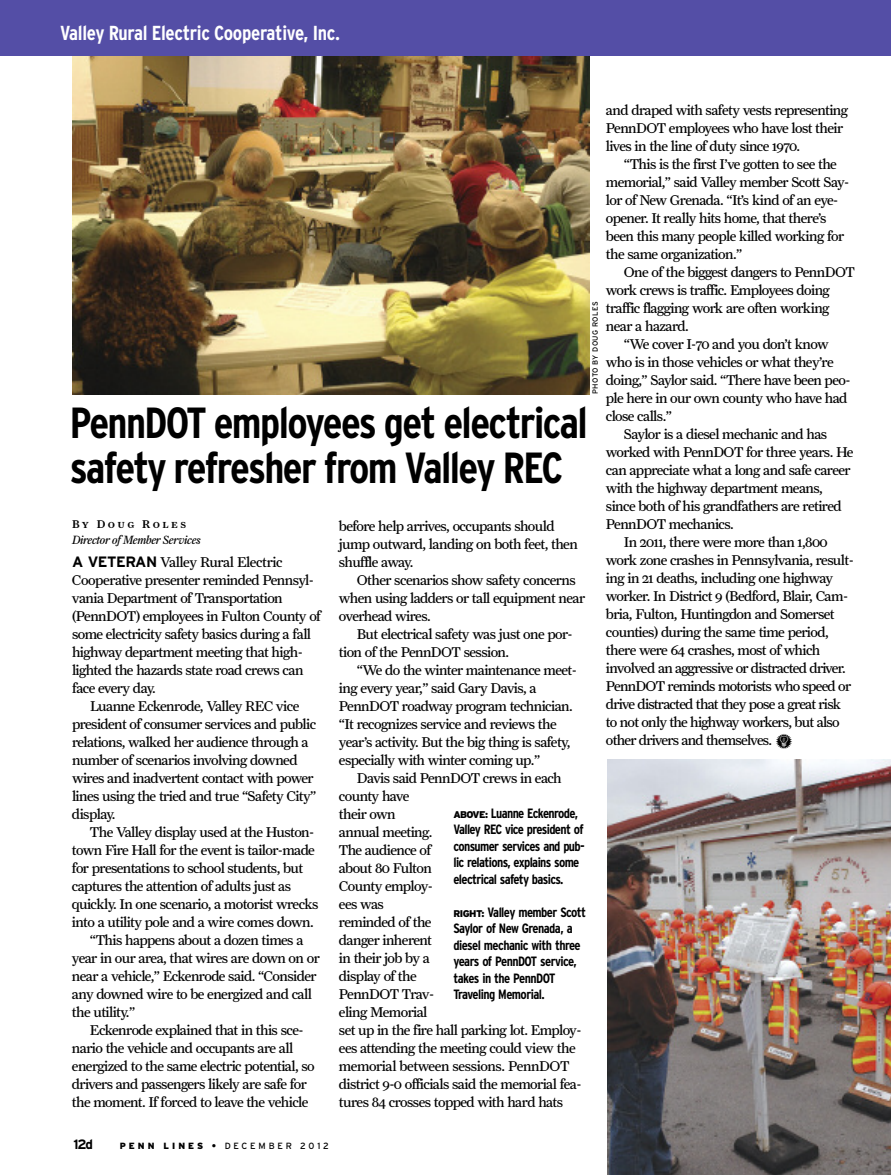
<style>
.page{position:relative;width:891px;height:1175px;background:#fff}
.page>*{position:absolute;margin:0;border:0;box-sizing:border-box;transform-origin:0 0}
.t1{font:700 condensed 43.5px/45px "Interstate";letter-spacing:-.035em;color:#000}
.t2{font:700 condensed 20.25px "Interstate";letter-spacing:-.015em;color:#fff}
.t3{font:14.25px/18px "Farnham Text";letter-spacing:-.04em;color:#000}
.t4{font:700 condensed 13.5px/16.5px "Interstate";letter-spacing:-.05em;color:#000}
.t5{font:700 13.5px "Interstate";color:#000}
.t6{font:italic 12px "Farnham Display";letter-spacing:-.025em;color:#000}
.t7{font:11.25px "Farnham Display Medium SC";letter-spacing:.215em;color:#000}
.t8{font:9px "Interstate";letter-spacing:.31em;color:#000}
.t9{font:7.5px "Interstate";letter-spacing:.045em;color:#000}
.s1{font-family:"PF Household Items";font-size:15px}
.s2{font-family:"Interstate";font-weight:700;font-size:15px}
.s3{font-weight:900;font-stretch:normal;font-size:9.75px}
.s4{font-weight:900}
.s5{font-weight:700}
</style>
<div class="page">
<img style="left:607px;top:759px;width:284px;height:415px">
<img style="left:73px;top:55px;width:516px;height:340px">
<div style="left:0;top:0;width:891px;height:55px;background:#544ea6"></div>
<h2 class="t2" style="left:60px;top:21px;width:282px">Valley Rural Electric Cooperative, Inc.</h2>
<p class="t3" style="left:606px;top:101px;width:244px">and draped with safety vests representing<br>PennDOT employees who have lost their lives in the line of duty since 1970.</p>
<p class="t3" style="left:606px;top:155px;width:245px;text-indent:18px">“This is the first I’ve gotten to see the memorial,” said Valley member Scott Say&shy;lor of New Grenada. “It’s kind of an eye&shy;opener. It really hits home, that there’s been this many people killed working for the same organization.”</p>
<p class="t3" style="left:624px;top:263px;width:232px">One of the biggest dangers to PennDOT</p>
<p class="t3" style="left:606px;top:281px;width:226px">work crews is traffic. Employees doing</p>
<p class="t3" style="left:606px;top:299px;width:225px">traffic flagging work are often working</p>
<p class="t3" style="left:606px;top:317px;width:85px">near a hazard.</p>
<p class="t3" style="left:624px;top:335px;width:206px">“We cover I-70 and you don’t know</p>
<p class="t3" style="left:606px;top:353px;width:229px">who is in those vehicles or what they’re</p>
<p class="t3" style="left:606px;top:371px;width:246px">doing,” Saylor said. “There have been peo-</p>
<p class="t3" style="left:606px;top:389px;width:243px">ple here in our own county who have had</p>
<p class="t3" style="left:606px;top:407px;width:68px">close calls.”</p>
<p class="t3" style="left:624px;top:425px;width:205px">Saylor is a diesel mechanic and has</p>
<p class="t3" style="left:606px;top:443px;width:249px">worked with PennDOT for three years. He</p>
<p class="t3" style="left:606px;top:461px;width:246px">can appreciate what a long and safe career</p>
<p class="t3" style="left:606px;top:479px;width:219px">with the highway department means,</p>
<p class="t3" style="left:606px;top:497px;width:237px">since both of his grandfathers are retired</p>
<p class="t3" style="left:606px;top:515px;width:130px">PennDOT mechanics.</p>
<p class="t3" style="left:624px;top:533px;width:205px">In 2011, there were more than 1,800</p>
<p class="t3" style="left:606px;top:551px;width:249px">work zone crashes in Pennsylvania, result-</p>
<p class="t3" style="left:606px;top:569px;width:229px">ing in 21 deaths, including one highway</p>
<p class="t3" style="left:606px;top:587px;width:244px">worker. In District 9 (Bedford, Blair, Cam-</p>
<p class="t3" style="left:606px;top:605px;width:230px">bria, Fulton, Huntingdon and Somerset</p>
<p class="t3" style="left:606px;top:623px;width:224px">counties) during the same time period,</p>
<p class="t3" style="left:606px;top:641px;width:216px">there were 64 crashes, most of which</p>
<p class="t3" style="left:606px;top:659px;width:241px">involved an aggressive or distracted driver.</p>
<p class="t3" style="left:606px;top:677px;width:247px">PennDOT reminds motorists who speed or</p>
<p class="t3" style="left:606px;top:695px;width:237px">drive distracted that they pose a great risk</p>
<p class="t3" style="left:606px;top:713px;width:235px">to not only the highway workers, but also</p>
<p class="t3" style="left:606px;top:731px;width:189px">other drivers and themselves. <span class="s1">l</span></p>
<p class="t9" style="left:591px;top:394px;width:94px;rotate:-90deg">PHOTO BY DOUG ROLES</p>
<h1 class="t1" style="left:70px;top:401px;width:519px">PennDOT employees get electrical safety refresher from Valley REC</h1>
<p class="t7" style="left:72px;top:518px;width:116px">By Doug Roles</p>
<p class="t6" style="left:72px;top:533px;width:130px">Director of Member Services</p>
<p class="t3" style="left:339px;top:516px;width:240px">before help arrives, occupants should jump outward, landing on both feet, then shuffle away.</p>
<p class="t3" style="left:339px;top:570px;width:248px;text-indent:18px">Other scenarios show safety concerns when using ladders or tall equipment near overhead wires.</p>
<p class="t3" style="left:339px;top:624px;width:235px;text-indent:18px">But electrical safety was just one por&shy;tion of the PennDOT session.</p>
<p class="t3" style="left:339px;top:660px;width:240px;text-indent:18px">“We do the winter maintenance meet&shy;ing every year,” said Gary Davis, a PennDOT roadway program technician. “It recognizes service and reviews the year’s activity. But the big thing is safety, especially with winter coming up.”</p>
<p class="t3" style="left:339px;top:768px;width:244px;text-indent:18px">Davis said PennDOT crews in each county have<br>their own<br>annual meeting.<br>The audience of<br>about 80 Fulton<br>County employ-<br>ees was<br>reminded of the<br>danger inherent<br>in their job by a<br>display of the<br>PennDOT Trav-<br>eling Memorial<br>set up in the fire hall parking lot. Employ&shy;ees attending the meeting could view the memorial between sessions. PennDOT district 9-0 officials said the memorial fea&shy;tures 84 crosses topped with hard hats</p>
<p class="t3" style="left:72px;top:552px;width:212px"><span class="s2">A VETERAN</span> Valley Rural Electric</p>
<p class="t3" style="left:72px;top:570px;width:244px">Cooperative presenter reminded Pennsyl-</p>
<p class="t3" style="left:72px;top:588px;width:212px">vania Department of Transportation</p>
<p class="t3" style="left:72px;top:606px;width:250px">(PennDOT) employees in Fulton County of</p>
<p class="t3" style="left:72px;top:624px;width:241px">some electricity safety basics during a fall</p>
<p class="t3" style="left:72px;top:642px;width:232px">highway department meeting that high-</p>
<p class="t3" style="left:72px;top:660px;width:233px">lighted the hazards state road crews can</p>
<p class="t3" style="left:72px;top:678px;width:85px">face every day.</p>
<p class="t3" style="left:90px;top:696px;width:211px">Luanne Eckenrode, Valley REC vice</p>
<p class="t3" style="left:72px;top:714px;width:246px">president of consumer services and public</p>
<p class="t3" style="left:72px;top:732px;width:238px">relations, walked her audience through a</p>
<p class="t3" style="left:72px;top:750px;width:227px">number of scenarios involving downed</p>
<p class="t3" style="left:72px;top:768px;width:243px">wires and inadvertent contact with power</p>
<p class="t3" style="left:72px;top:786px;width:246px">lines using the tried and true “Safety City”</p>
<p class="t3" style="left:72px;top:804px;width:45px">display.</p>
<p class="t3" style="left:90px;top:822px;width:226px">The Valley display used at the Huston-</p>
<p class="t3" style="left:72px;top:840px;width:244px">town Fire Hall for the event is tailor-made</p>
<p class="t3" style="left:72px;top:858px;width:233px">for presentations to school students, but</p>
<p class="t3" style="left:72px;top:876px;width:221px">captures the attention of adults just as</p>
<p class="t3" style="left:72px;top:894px;width:248px">quickly. In one scenario, a motorist wrecks</p>
<p class="t3" style="left:72px;top:912px;width:243px">into a utility pole and a wire comes down.</p>
<p class="t3" style="left:90px;top:930px;width:215px">“This happens about a dozen times a</p>
<p class="t3" style="left:72px;top:948px;width:249px">year in our area, that wires are down on or</p>
<p class="t3" style="left:72px;top:966px;width:246px">near a vehicle,” Eckenrode said. “Consider</p>
<p class="t3" style="left:72px;top:984px;width:241px">any downed wire to be energized and call</p>
<p class="t3" style="left:72px;top:1002px;width:65px">the utility.”</p>
<p class="t3" style="left:90px;top:1020px;width:215px">Eckenrode explained that in this sce-</p>
<p class="t3" style="left:72px;top:1038px;width:223px">nario the vehicle and occupants are all</p>
<p class="t3" style="left:72px;top:1056px;width:244px">energized to the same electric potential, so</p>
<p class="t3" style="left:72px;top:1074px;width:236px">drivers and passengers likely are safe for</p>
<p class="t3" style="left:72px;top:1092px;width:238px">the moment. If forced to leave the vehicle</p>
<p class="t4" style="left:453px;top:805px;width:133px"><span class="s3">ABOVE:</span> Luanne Eckenrode,<br>Valley REC vice president of consumer services and pub&shy;lic relations, explains some electrical safety basics.</p>
<p class="t4" style="left:453px;top:904px;width:134px"><span class="s3">RIGHT:</span> Valley member Scott<br>Saylor of New Grenada, a diesel mechanic with three years of PennDOT service, takes in the PennDOT<br>Traveling Memorial.</p>
<p class="t5" style="left:74px;top:1136px;width:21px">12d</p>
<p class="t8" style="left:120px;top:1140px;width:211px"><span class="s4">PENN LINES</span> <span class="s5">•</span> DECEMBER 2012</p>
</div>
